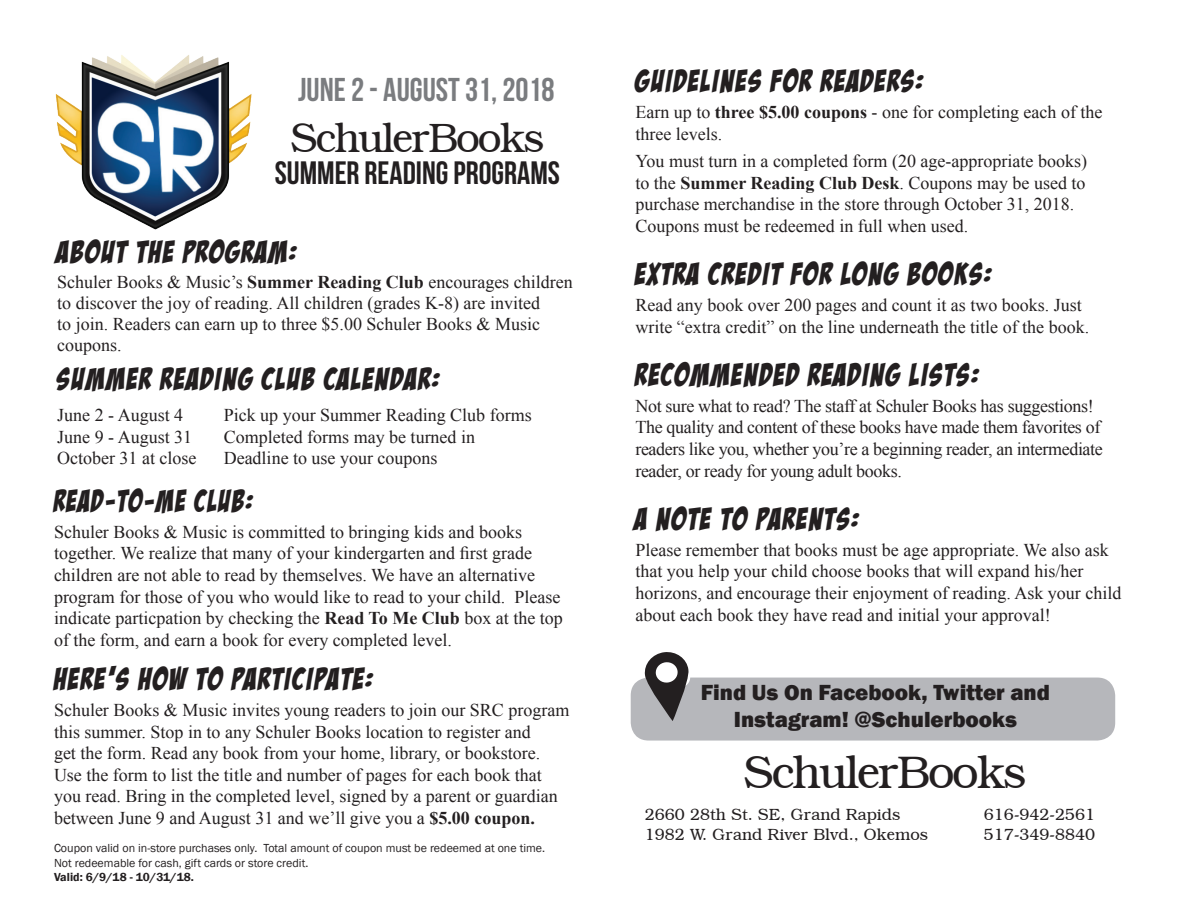
<style>
.page{position:relative;width:1188px;height:918px;background:#fff}
.page>*{position:absolute;margin:0;border:0;box-sizing:border-box;transform-origin:0 0}
.t1{font:300 46.5px "Bookman IT Cby BT";letter-spacing:-.05em;color:#231f20}
.t2{font:300 41.7px "Bookman IT Cby BT";letter-spacing:-.05em;color:#231f20}
.t3{font:700 33px "Bebas Neue";color:#7a7c7f}
.t4{font:700 32.4px "Bebas Neue";color:#231f20}
.t5{font:31.65px "Bada Boom BB";letter-spacing:.07em;color:#231f20;scale:.92 1}
.t6{font:31.05px "Bada Boom BB";letter-spacing:.07em;color:#231f20;scale:.94 1}
.t7{font:31.05px "Bada Boom BB";letter-spacing:.07em;color:#231f20;scale:.89 1}
.t8{font:800 22.5px/27px "Franklin Gothic";color:#231f20;text-align:center}
.t9{font:18px/21.6px "Times New Roman";color:#231f20}
.t10{font:18px/21.6px "Times New Roman";letter-spacing:-.02em;color:#231f20}
.t11{font:300 16.5px "Bookman IT Cby BT";color:#231f20}
.t12{font:12px/14.4px "Franklin Gothic";color:#231f20}
.t13{font:600 12px "Franklin Gothic";color:#231f20}
.s1{font-weight:700}
</style>
<div class="page">
<img style="left:55px;top:55px;width:197px;height:175px">
<div style="left:631px;top:678px;width:484px;height:63px;background:#b6b7bb;border-radius:18px"></div>
<svg style="left:644px;top:652px;width:47px;height:69px"></svg>
<h3 class="t3" style="left:298px;top:72px;width:258px">JUNE 2 - AUGUST 31, 2018</h3>
<h2 class="t2" style="left:290px;top:113px;width:256px">SchulerBooks</h2>
<h3 class="t4" style="left:275px;top:155px;width:287px">SUMMER READING PROGRAMS</h3>
<h3 class="t6" style="left:57px;top:236px;width:256px">ABOUT THE PROGRAM:</h3>
<p class="t9" style="left:57px;top:272px;width:517px;line-height:21px">Schuler Books &amp; Music’s <span class="s1">Summer Reading Club</span> encourages children to discover the joy of reading. All children (grades K-8) are invited<br>to join. Readers can earn up to three $5.00 Schuler Books &amp; Music coupons.</p>
<h3 class="t6" style="left:57px;top:363px;width:408px">SUMMER READING CLUB CALENDAR:</h3>
<p class="t9" style="left:57px;top:404px;width:127px">June 2 - August 4</p>
<p class="t9" style="left:224px;top:404px;width:309px">Pick up your Summer Reading Club forms</p>
<p class="t9" style="left:57px;top:426px;width:136px">June 9 - August 31</p>
<p class="t9" style="left:224px;top:426px;width:253px">Completed forms may be turned in</p>
<p class="t9" style="left:57px;top:447px;width:141px">October 31 at close</p>
<p class="t9" style="left:224px;top:447px;width:215px">Deadline to use your coupons</p>
<h3 class="t7" style="left:54px;top:484px;width:225px">READ-TO-ME CLUB:</h3>
<p class="t9" style="left:54px;top:521px;width:510px">Schuler Books &amp; Music is committed to bringing kids and books together. We realize that many of your kindergarten and first grade children are not able to read by themselves. We have an alternative program for those of you who would like to read to your child. Please indicate particpation by checking the <span class="s1">Read To Me Club</span> box at the top of the form, and earn a book for every completed level.</p>
<h3 class="t6" style="left:54px;top:662px;width:341px">HERE’S HOW TO PARTICIPATE:</h3>
<p class="t9" style="left:54px;top:699px;width:517px">Schuler Books &amp; Music invites young readers to join our SRC program this summer. Stop in to any Schuler Books location to register and<br>get the form. Read any book from your home, library, or bookstore.<br>Use the form to list the title and number of pages for each book that you read. Bring in the completed level, signed by a parent or guardian between June 9 and August 31 and we’ll give you a <span class="s1">$5.00 coupon.</span></p>
<p class="t12" style="left:54px;top:841px;width:493px">Coupon valid on in-store purchases only. Total amount of coupon must be redeemed at one time.<br>Not redeemable for cash, gift cards or store credit.</p>
<p class="t13" style="left:54px;top:870px;width:142px">Valid: 6/9/18 - 10/31/18.</p>
<h3 class="t6" style="left:635px;top:65px;width:307px">GUIDELINES FOR READERS:</h3>
<p class="t9" style="left:635px;top:101px;width:469px">Earn up to <span class="s1">three $5.00 coupons</span> - one for completing each of the three levels.</p>
<p class="t9" style="left:635px;top:150px;width:453px">You must turn in a completed form (20 age-appropriate books) to the <span class="s1">Summer Reading Club Desk</span>. Coupons may be used to purchase merchandise in the store through October 31, 2018.<br>Coupons must be redeemed in full when used.</p>
<h3 class="t6" style="left:635px;top:257px;width:380px">EXTRA CREDIT FOR LONG BOOKS:</h3>
<p class="t9" style="left:635px;top:294px;width:455px">Read any book over 200 pages and count it as two books. Just write “extra credit” on the line underneath the title of the book.</p>
<h3 class="t5" style="left:635px;top:358px;width:374px">RECOMMENDED READING LISTS:</h3>
<p class="t10" style="left:635px;top:395px;width:469px">Not sure what to read? The staff at Schuler Books has suggestions!<br>The quality and content of these books have made them favorites of readers like you, whether you’re a beginning reader, an intermediate reader, or ready for young adult books.</p>
<h3 class="t6" style="left:635px;top:502px;width:239px">A NOTE TO PARENTS:</h3>
<p class="t9" style="left:635px;top:539px;width:488px">Please remember that books must be age appropriate. We also ask that you help your child choose books that will expand his/her horizons, and encourage their enjoyment of reading. Ask your child about each book they have read and initial your approval!</p>
<p class="t8" style="left:701px;top:679px;width:351px">Find Us On Facebook, Twitter and<br>Instagram! @Schulerbooks</p>
<h1 class="t1" style="left:743px;top:745px;width:285px">SchulerBooks</h1>
<p class="t11" style="left:645px;top:805px;width:257px">2660 28th St. SE, Grand Rapids</p>
<p class="t11" style="left:984px;top:805px;width:113px">616-942-2561</p>
<p class="t11" style="left:645px;top:824px;width:285px">1982 W. Grand River Blvd., Okemos</p>
<p class="t11" style="left:984px;top:824px;width:113px">517-349-8840</p>
</div>
